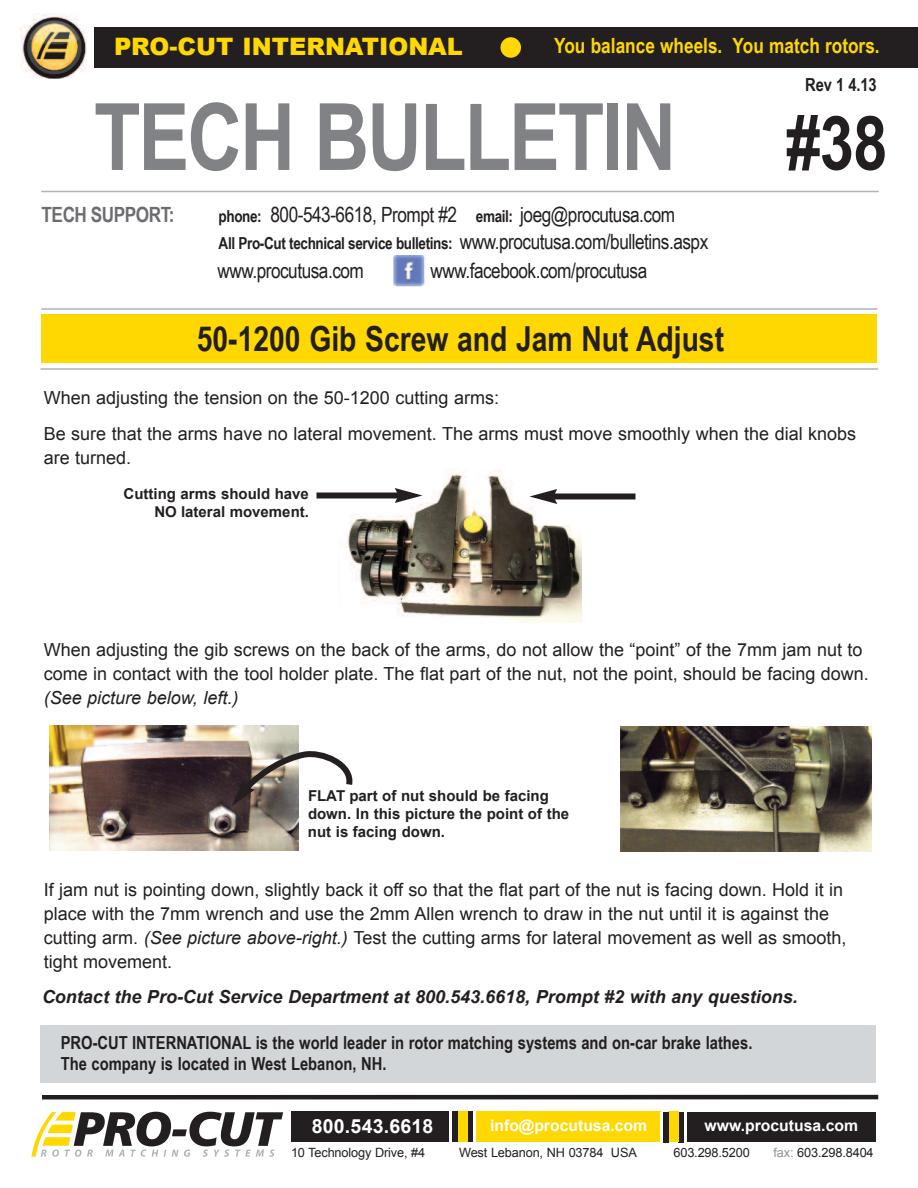
<style>
.page{position:relative;width:918px;height:1188px;background:#fff}
.page>*{position:absolute;margin:0;border:0;box-sizing:border-box;transform-origin:0 0}
.t1{font:700 93px "Arial Narrow";letter-spacing:-.025em;color:#808285}
.t2{font:700 75px "Arial Narrow";color:#231f20}
.t3{font:700 34.5px "Arial Narrow";color:#231f20}
.t4{font:900 24px "Arial";color:#ffd801}
.t5{font:21px "Arial Narrow";letter-spacing:-.025em;color:#231f20}
.t6{font:700 21px "Arial Narrow";color:#ffd801}
.t7{font:700 21px "Arial Narrow";letter-spacing:-.025em;color:#6c6d70}
.t8{font:700 19.5px "Arial";letter-spacing:.01em;color:#fff}
.t9{font:18px/24px "Arial";color:#231f20}
.t10{font:700 18px/21.6px "Arial Narrow";color:#231f20}
.t11{font:italic 700 18px "Arial";color:#231f20}
.t12{font:italic 18px "Arial";color:#231f20}
.t13{font:700 16.5px "Arial Narrow";letter-spacing:-.025em;color:#231f20}
.t14{font:700 15.75px "Arial";color:#fff}
.t15{font:700 15px/18px "Arial";color:#231f20;text-align:right}
.t16{font:12.75px "Arial";letter-spacing:-.01em;color:#231f20}
.s1{font-weight:700;font-size:16.5px}
.s2{font-weight:400;font-size:21px}
.s3{font-style:italic}
.s4{color:#939598}
</style>
<div class="page">
<div style="left:42px;top:314px;width:835px;height:49px;background:#ffd801"></div>
<div style="left:40px;top:1025px;width:836px;height:58px;background:#d2d6d9"></div>
<div style="left:42px;top:1095px;width:836px;height:5px;background:#231f20"></div>
<div style="left:94px;top:27px;width:824px;height:41px;background:#231f20"></div>
<div style="left:501px;top:37px;width:20px;height:21px;background:#ffd801;border-radius:50%"></div>
<img style="left:21px;top:14px;width:66px;height:65px">
<div style="left:475px;top:1112px;width:186px;height:30px;background:#ffd801"></div>
<div style="left:685px;top:1112px;width:191px;height:30px;background:#231f20"></div>
<svg style="left:31px;top:1112px;width:252px;height:45px"></svg>
<div style="left:292px;top:1111px;width:158px;height:31px;background:#231f20"></div>
<hr style="left:473px;top:1112px;width:3px;height:30px;background:#fff">
<div style="left:468px;top:1112px;width:5px;height:30px;background:#231f20"></div>
<div style="left:458px;top:1112px;width:10px;height:30px;background:#ffd801"></div>
<div style="left:452px;top:1112px;width:6px;height:30px;background:#231f20"></div>
<hr style="left:660px;top:1112px;width:3px;height:30px;background:#fff">
<hr style="left:684px;top:1112px;width:3px;height:30px;background:#fff">
<div style="left:679px;top:1112px;width:5px;height:30px;background:#231f20"></div>
<div style="left:669px;top:1112px;width:10px;height:30px;background:#ffd801"></div>
<div style="left:663px;top:1112px;width:6px;height:30px;background:#231f20"></div>
<hr style="left:41px;top:308px;width:837px;height:2px;background:#aeb3b8">
<hr style="left:40px;top:368px;width:838px;height:2px;background:#aeb3b8">
<hr style="left:41px;top:191px;width:838px;height:1px;background:#aeb3b8">
<img style="left:338px;top:468px;width:243px;height:155px">
<img style="left:393px;top:255px;width:32px;height:31px">
<img style="left:50px;top:726px;width:248px;height:124px">
<img style="left:620px;top:726px;width:252px;height:126px">
<div style="left:316px;top:492px;width:84px;height:6px;background:#231f20"></div>
<svg style="left:395px;top:488px;width:28px;height:15px"></svg>
<div style="left:552px;top:494px;width:84px;height:6px;background:#231f20"></div>
<svg style="left:530px;top:489px;width:27px;height:15px"></svg>
<svg style="left:231px;top:751px;width:122px;height:55px"></svg>
<h3 class="t4" style="left:114px;top:29px;width:350px">PRO-CUT INTERNATIONAL</h3>
<p class="t6" style="left:554px;top:34px;width:327px">You balance wheels. You match rotors.</p>
<p class="t10" style="left:805px;top:74px;width:73px">Rev 1 4.13</p>
<h1 class="t1" style="left:94px;top:83px;width:584px">TECH BULLETIN</h1>
<p class="t7" style="left:42px;top:202px;width:134px">TECH SUPPORT:</p>
<p class="t5" style="left:219px;top:202px;width:458px"><span class="s1">phone:</span> 800-543-6618, Prompt #2 <span class="s1">email:</span> joeg@procutusa.com</p>
<p class="t13" style="left:219px;top:233px;width:491px">All Pro-Cut technical service bulletins: <span class="s2">www.procutusa.com/bulletins.aspx</span></p>
<p class="t5" style="left:218px;top:259px;width:148px">www.procutusa.com</p>
<p class="t5" style="left:430px;top:259px;width:218px">www.facebook.com/procutusa</p>
<h3 class="t3" style="left:197px;top:318px;width:529px">50-1200 Gib Screw and Jam Nut Adjust</h3>
<h2 class="t2" style="left:786px;top:99px;width:103px">#38</h2>
<p class="t9" style="left:44px;top:380px;width:814px;line-height:36px">When adjusting the tension on the 50-1200 cutting arms:<br>Be sure that the arms have no lateral movement. The arms must move smoothly when the dial knobs</p>
<p class="t9" style="left:44px;top:446px;width:89px">are turned.</p>
<p class="t15" style="left:124px;top:485px;width:187px">Cutting arms should have<br>NO lateral movement.</p>
<p class="t9" style="left:44px;top:638px;width:827px">When adjusting the gib screws on the back of the arms, do not allow the “point” of the 7mm jam nut to come in contact with the tool holder plate. The flat part of the nut, not the point, should be facing down.</p>
<p class="t12" style="left:44px;top:688px;width:196px">(See picture below, left.)</p>
<p class="t15" style="left:308px;top:787px;width:263px;text-align:left">FLAT part of nut should be facing down. In this picture the point of the nut is facing down.</p>
<p class="t9" style="left:44px;top:878px;width:804px">If jam nut is pointing down, slightly back it off so that the flat part of the nut is facing down. Hold it in place with the 7mm wrench and use the 2mm Allen wrench to draw in the nut until it is against the cutting arm. <span class="s3">(See picture above-right.)</span> Test the cutting arms for lateral movement as well as smooth, tight movement.</p>
<p class="t11" style="left:42px;top:987px;width:757px">Contact the Pro-Cut Service Department at 800.543.6618, Prompt #2 with any questions.</p>
<p class="t10" style="left:61px;top:1032px;width:693px">PRO-CUT INTERNATIONAL is the world leader in rotor matching systems and on-car brake lathes.<br>The company is located in West Lebanon, NH.</p>
<p class="t8" style="left:312px;top:1115px;width:123px">800.543.6618</p>
<p class="t14" style="left:490px;top:1117px;width:159px">info@procutusa.com</p>
<p class="t14" style="left:705px;top:1117px;width:155px">www.procutusa.com</p>
<p class="t16" style="left:291px;top:1146px;width:136px">10 Technology Drive, #4</p>
<p class="t16" style="left:459px;top:1146px;width:179px">West Lebanon, NH 03784 USA</p>
<p class="t16" style="left:673px;top:1146px;width:78px">603.298.5200</p>
<p class="t16" style="left:774px;top:1146px;width:102px"><span class="s4">fax:</span> 603.298.8404</p>
</div>
